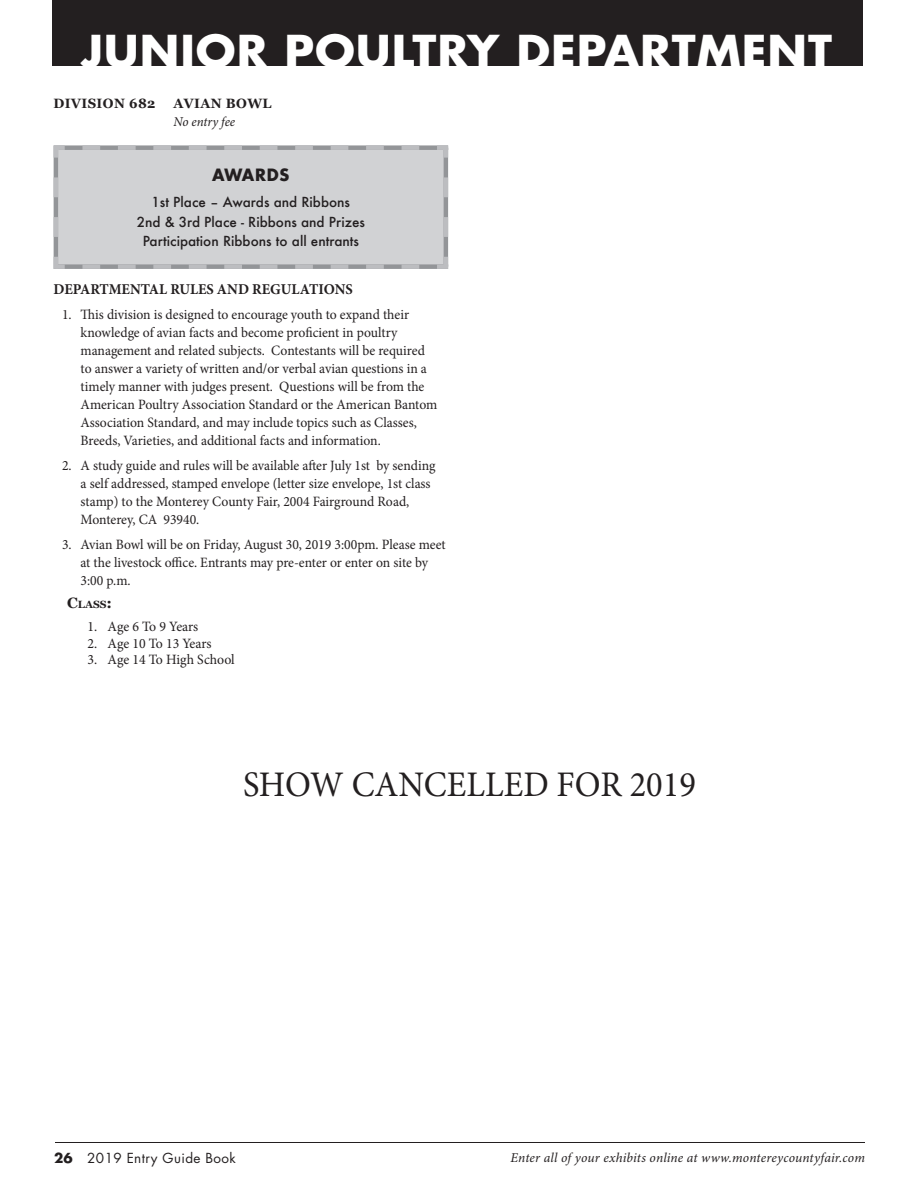
<style>
.page{position:relative;width:918px;height:1188px;background:#fff}
.page>*{position:absolute;margin:0;border:0;box-sizing:border-box;transform-origin:0 0}
.t1{font:700 42.75px "Futura";letter-spacing:.02em;color:#fff;scale:1.05 1}
.t2{font:36px "Minion Pro";color:#231f20;scale:.96 1}
.t3{font:700 16.5px "Futura";letter-spacing:.05em;color:#231f20}
.t4{font:700 15px "Minion Pro";color:#231f20}
.t5{font:14.25px/18px "Minion Pro";color:#231f20;scale:.96 1}
.t6{font:14.25px "Minion Pro";color:#231f20}
.t7{font:500 13.5px/19.5px "Futura";color:#231f20;text-align:center}
.t8{font:italic 13.5px "Minion Pro";letter-spacing:.01em;color:#231f20}
.t9{font:13.5px "Futura";letter-spacing:.03em;color:#231f20}
.t10{font:700 13.5px "Georgia";letter-spacing:.03em;color:#231f20}
.t11{font:italic 13.5px "Minion Pro";letter-spacing:-.01em;color:#231f20}
.t12{font:700 10.5px "Georgia";color:#231f20}
.s1{font-size:15px}
.s2{font-weight:700}
</style>
<div class="page">
<hr style="left:55px;top:1142px;width:810px;height:1px;background:#231f20">
<div style="left:53px;top:145px;width:396px;height:115px;background:#d1d2d4"></div>
<svg style="left:444px;top:168px;width:4px;height:69px"></svg>
<hr style="left:444px;top:257px;width:4px;height:10px;background:#bcbdc0">
<hr style="left:444px;top:148px;width:4px;height:10px;background:#bcbdc0">
<svg style="left:53px;top:260px;width:396px;height:9px;background:#bbbcbf"></svg>
<div style="left:52px;top:0;width:810px;height:66px;background:#231f20"></div>
<h1 class="t1" style="left:81px;top:21px;width:717px">JUNIOR POULTRY DEPARTMENT</h1>
<p class="t10" style="left:54px;top:93px;width:103px">DIVISION 682</p>
<p class="t10" style="left:174px;top:93px;width:99px">AVIAN BOWL</p>
<p class="t11" style="left:174px;top:114px;width:63px">No entry fee</p>
<p class="t3" style="left:212px;top:164px;width:79px">AWARDS</p>
<p class="t7" style="left:137px;top:192px;width:230px">1st Place – Awards and Ribbons<br>2nd &amp; 3rd Place - Ribbons and Prizes<br>Participation Ribbons to all entrants</p>
<p class="t4" style="left:54px;top:281px;width:301px">DEPARTMENTAL RULES AND REGULATIONS</p>
<p class="t5" style="left:81px;top:306px;width:373px;text-indent:-19px">1. This division is designed to encourage youth to expand their knowledge of avian facts and become proficient in poultry management and related subjects. Contestants will be required to answer a variety of written and/or verbal avian questions in a timely manner with judges present. Questions will be from the American Poultry Association Standard or the American Bantom Association Standard, and may include topics such as Classes, Breeds, Varieties, and additional facts and information.</p>
<p class="t5" style="left:81px;top:456px;width:371px;text-indent:-19px">2. A study guide and rules will be available after July 1st by sending a self addressed, stamped envelope (letter size envelope, 1st class stamp) to the Monterey County Fair, 2004 Fairground Road, Monterey, CA 93940.</p>
<p class="t5" style="left:81px;top:535px;width:382px;text-indent:-19px">3. Avian Bowl will be on Friday, August 30, 2019 3:00pm. Please meet at the livestock office. Entrants may pre-enter or enter on site by<br>3:00 p.m.</p>
<p class="t12" style="left:67px;top:596px;width:47px"><span class="s1">C</span>LASS<span class="s1">:</span></p>
<p class="t6" style="left:87px;top:617px;width:112px">1. Age 6 To 9 Years</p>
<p class="t6" style="left:88px;top:634px;width:126px">2. Age 10 To 13 Years</p>
<p class="t6" style="left:88px;top:650px;width:149px">3. Age 14 To High School</p>
<h2 class="t2" style="left:243px;top:760px;width:473px">SHOW CANCELLED FOR 2019</h2>
<p class="t9" style="left:54px;top:1149px;width:183px"><span class="s2">26</span> 2019 Entry Guide Book</p>
<p class="t8" style="left:511px;top:1149px;width:356px">Enter all of your exhibits online at www.montereycountyfair.com</p>
</div>
